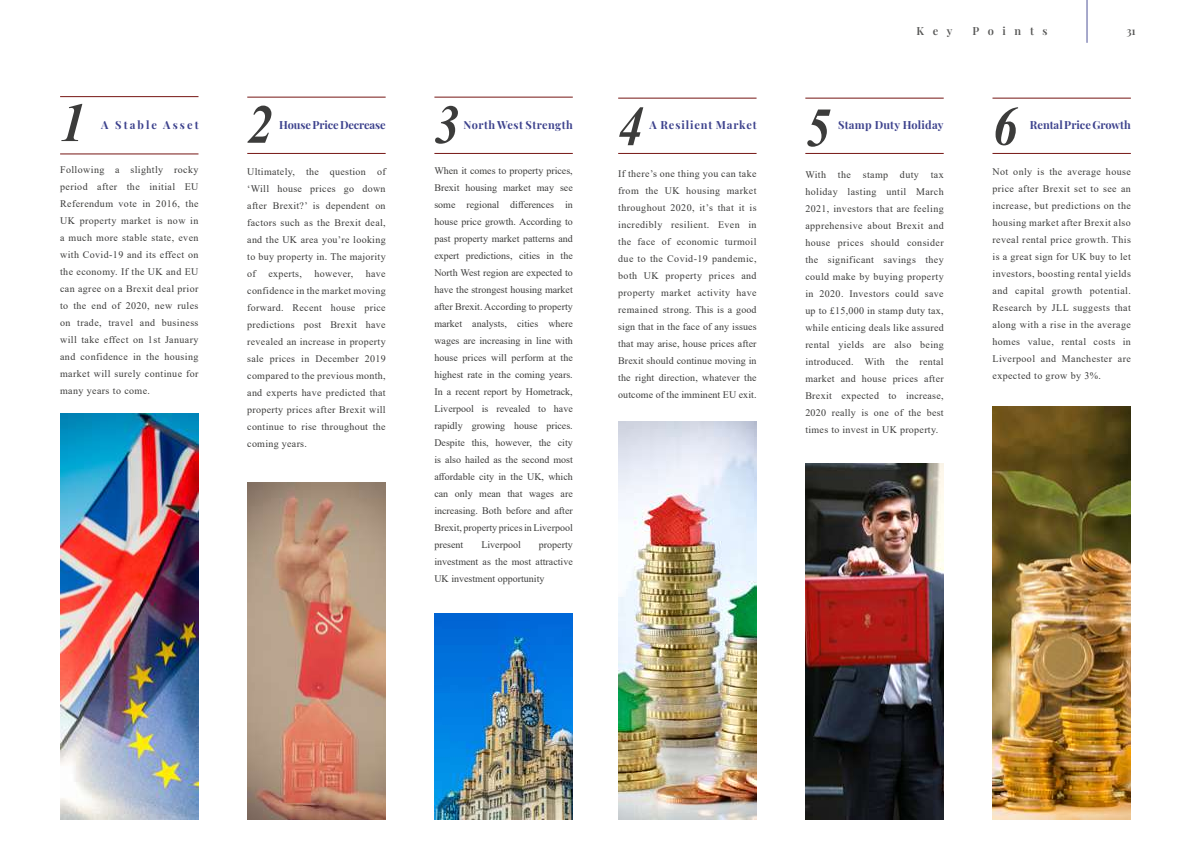
<style>
.page{position:relative;width:1191px;height:842px;background:#fff}
.page>*{position:absolute;margin:0;border:0;box-sizing:border-box;transform-origin:0 0}
.t1{font:italic 700 55px "Times New Roman";color:#3c3c3b;scale:.91 1}
.t2{font:700 11px "Playfair Display";letter-spacing:-.01em;color:#3d428d}
.t3{font:700 11px "Playfair Display";letter-spacing:.04em;color:#3d428d}
.t4{font:700 11px "Playfair Display";color:#3d428d}
.t5{font:700 11px "Playfair Display";letter-spacing:.08em;color:#3d428d}
.t6{font:700 11px "Playfair Display";letter-spacing:.02em;color:#3d428d}
.t7{font:700 11px "Playfair Display";letter-spacing:.19em;color:#3d428d}
.t8{font:600 11px "Playfair Display";letter-spacing:.785em;color:#575756}
.t9{font:10px/17px "Times New Roman";letter-spacing:.03em;color:#3c3c3b;text-align:justify}
.t10{font:10px "Times New Roman";color:#3c3c3b}
</style>
<div class="page">
<hr style="left:1086px;top:0;width:1px;height:43px;background:#505398">
<img style="left:60px;top:414px;width:138px;height:405px">
<img style="left:247px;top:482px;width:139px;height:337px">
<img style="left:434px;top:613px;width:139px;height:206px">
<img style="left:618px;top:421px;width:138px;height:398px">
<img style="left:805px;top:463px;width:138px;height:356px">
<img style="left:992px;top:407px;width:138px;height:412px">
<hr style="left:60px;top:153px;width:138px;height:1px;background:#761614">
<hr style="left:434px;top:153px;width:139px;height:1px;background:#761614">
<hr style="left:618px;top:153px;width:138px;height:1px;background:#761614">
<hr style="left:805px;top:153px;width:138px;height:1px;background:#761614">
<hr style="left:992px;top:153px;width:138px;height:1px;background:#761614">
<hr style="left:247px;top:153px;width:139px;height:1px;background:#761614">
<hr style="left:60px;top:96px;width:138px;height:1px;background:#761614">
<hr style="left:434px;top:97px;width:139px;height:1px;background:#761614">
<hr style="left:618px;top:98px;width:138px;height:1px;background:#761614">
<hr style="left:805px;top:98px;width:138px;height:1px;background:#761614">
<hr style="left:992px;top:98px;width:138px;height:1px;background:#761614">
<hr style="left:247px;top:97px;width:139px;height:1px;background:#761614">
<p class="t8" style="left:916px;top:22px;width:37px">Key</p>
<p class="t8" style="left:972px;top:22px;width:77px">Points</p>
<p class="t8" style="left:1126px;top:22px;width:11px">31</p>
<h1 class="t1" style="left:60px;top:84px;width:29px">1</h1>
<h1 class="t1" style="left:247px;top:86px;width:29px">2</h1>
<h1 class="t1" style="left:434px;top:86px;width:29px">3</h1>
<h1 class="t1" style="left:618px;top:88px;width:29px">4</h1>
<h1 class="t1" style="left:805px;top:89px;width:29px">5</h1>
<h1 class="t1" style="left:992px;top:88px;width:29px">6</h1>
<p class="t7" style="left:101px;top:116px;width:99px">A Stable Asset</p>
<p class="t2" style="left:279px;top:116px;width:108px">House Price Decrease</p>
<p class="t3" style="left:463px;top:116px;width:111px">North West Strength</p>
<p class="t5" style="left:649px;top:116px;width:109px">A Resilient Market</p>
<p class="t6" style="left:838px;top:116px;width:107px">Stamp Duty Holiday</p>
<p class="t4" style="left:1030px;top:116px;width:102px">Rental Price Growth</p>
<p class="t9" style="left:60px;top:161px;width:140px">Following a slightly rocky period after the initial EU Referendum vote in 2016, the UK property market is now in a much more stable state, even with Covid-19 and its effect on the economy. If the UK and EU can agree on a Brexit deal prior to the end of 2020, new rules on trade, travel and business will take effect on 1st January and confidence in the housing market will surely continue for many years to come.</p>
<p class="t9" style="left:247px;top:163px;width:140px">Ultimately, the question of ‘Will house prices go down after Brexit?’ is dependent on factors such as the Brexit deal, and the UK area you’re looking to buy property in. The majority of</p>
<p class="t9" style="left:247px;top:265px;width:140px;text-indent:119px">have confidence in the market moving forward. Recent house price predictions post Brexit have revealed an increase in property sale prices in December 2019 compared to the previous month, and experts have predicted that property prices after Brexit will continue to rise throughout the coming years.</p>
<p class="t9" style="left:268px;top:265px;width:35px">experts,</p>
<p class="t9" style="left:315px;top:265px;width:40px">however,</p>
<p class="t9" style="left:434px;top:161px;width:140px">When it comes to property prices, Brexit housing market may see some regional differences in house price growth. According to past property market patterns and expert predictions, cities in the North West region are expected to have the strongest housing market after Brexit. According to property market analysts, cities where wages are increasing in line with house prices will perform at the highest rate in the coming years.<br>In a recent report by Hometrack, Liverpool is revealed to have rapidly growing house prices.<br>Despite this, however, the city is also hailed as the second most affordable city in the UK, which can only mean that wages are increasing. Both before and after Brexit, property prices in Liverpool present</p>
<p class="t10" style="left:481px;top:537px;width:41px">Liverpool</p>
<p class="t9" style="left:434px;top:535px;width:140px;text-indent:104px">property investment as the most attractive UK investment opportunity</p>
<p class="t9" style="left:618px;top:164px;width:140px">If there’s one thing you can take from the UK housing market throughout 2020, it’s that it is incredibly resilient. Even in the face of economic turmoil due to the Covid-19 pandemic, both UK property prices and property market activity have remained strong. This is a good sign that in the face of any issues that may arise, house prices after Brexit should continue moving in the right direction, whatever the outcome of the imminent EU exit.</p>
<p class="t9" style="left:805px;top:166px;width:140px">With the stamp duty tax holiday lasting until March 2021, investors that are feeling apprehensive about Brexit and house prices should consider the significant savings they could make by buying property in 2020. Investors could save up to £15,000 in stamp duty tax, while enticing deals like assured rental yields are also being introduced. With the rental market and house prices after Brexit expected to increase, 2020 really is one of the best times to invest in UK property.</p>
<p class="t9" style="left:992px;top:162px;width:140px">Not only is the average house price after Brexit set to see an increase, but predictions on the housing market after Brexit also reveal rental price growth. This is a great sign for UK buy to let investors, boosting rental yields and capital growth potential.<br>Research by JLL suggests that along with a rise in the average homes value, rental costs in Liverpool and Manchester are expected to grow by 3%.</p>
</div>
